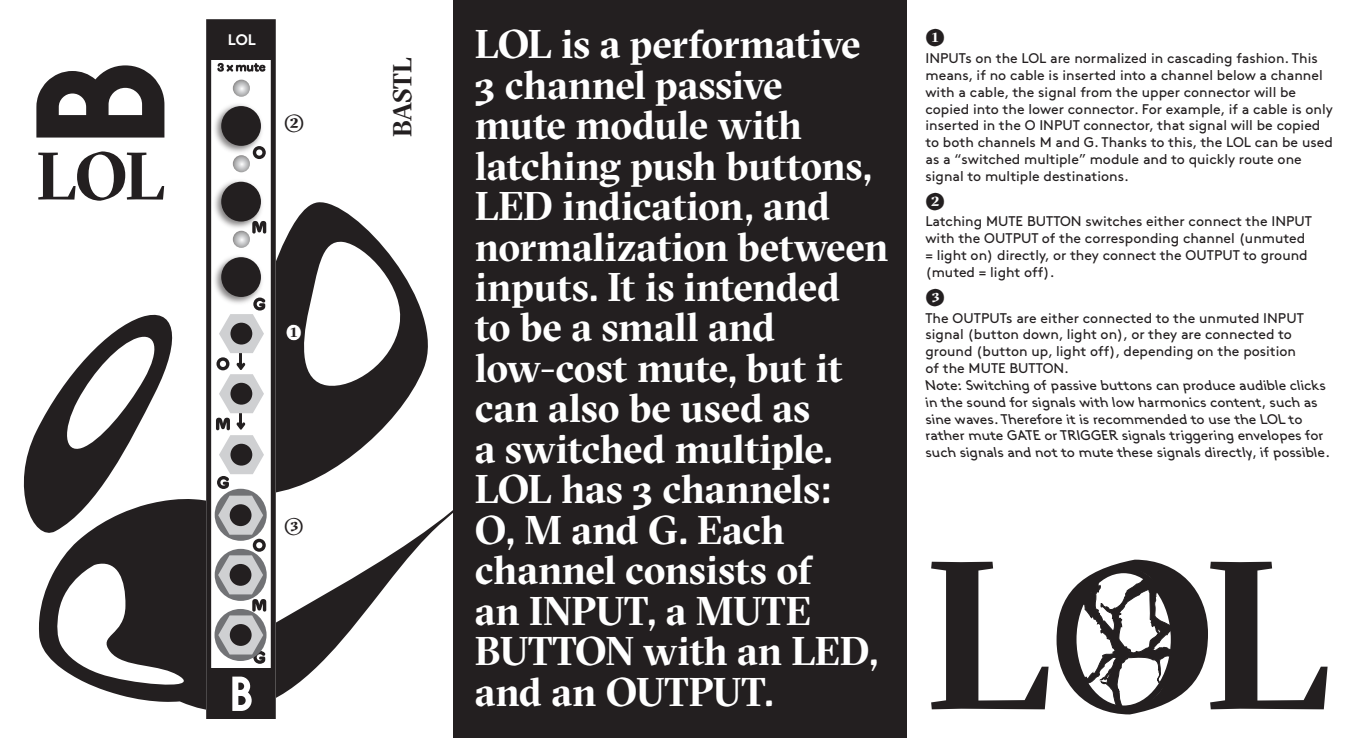
<style>
.page{position:relative;width:1361px;height:738px;background:#fff}
.page>*{position:absolute;margin:0;border:0;box-sizing:border-box;transform-origin:0 0}
.t1{font:700 210px "GT Sectra Fine";color:#231f20}
.t2{font:700 66.8px "GT Sectra Fine";color:#231f20}
.t3{font:700 40px/40.4px "GT Sectra Fine";letter-spacing:-.01em;color:#fff}
.t4{font:700 26px "GT Sectra Fine";letter-spacing:-.02em;color:#231f20}
.t5{font:700 24.8px "GT Sectra Fine";color:#231f20}
.t6{font:700 24px "GT Sectra Fine";color:#231f20}
.t7{font:700 15.2px "Brown Pro";color:#fff}
.t8{font:14px/16.8px "Brown Pro";color:#231f20}
.t9{font:14px/16.8px "Brown Pro Reclin";color:#231f20}
</style>
<div class="page">
<svg style="left:275px;top:197px;width:153px;height:207px"></svg>
<svg style="left:23px;top:314px;width:150px;height:215px"></svg>
<svg style="left:39px;top:404px;width:415px;height:333px"></svg>
<div style="left:454px;top:0;width:453px;height:737px;background:#231f20"></div>
<div style="left:206px;top:19px;width:69px;height:699px;background:#fff"></div>
<div style="left:215px;top:548px;width:52px;height:52px;background:#717275;border-radius:50%"></div>
<svg style="left:215px;top:488px;width:52px;height:52px"></svg>
<svg style="left:253px;top:156px;width:12px;height:3px"></svg>
<svg style="left:217px;top:63px;width:49px;height:9px"></svg>
<div style="left:209px;top:22px;width:64px;height:37px;background:#231f20"></div>
<svg style="left:214px;top:608px;width:52px;height:52px"></svg>
<svg style="left:216px;top:307px;width:49px;height:181px"></svg>
<div style="left:230px;top:322px;width:22px;height:22px;background:#231f20;border-radius:50%"></div>
<svg style="left:218px;top:495px;width:48px;height:168px"></svg>
<div style="left:230px;top:623px;width:22px;height:22px;background:#231f20;border-radius:50%"></div>
<svg style="left:233px;top:230px;width:17px;height:18px"></svg>
<svg style="left:233px;top:155px;width:17px;height:17px"></svg>
<svg style="left:233px;top:80px;width:17px;height:17px"></svg>
<img style="left:214px;top:104px;width:52px;height:52px">
<div style="left:221px;top:106px;width:40px;height:40px;background:#231f20;border-radius:50%"></div>
<img style="left:214px;top:180px;width:53px;height:52px">
<div style="left:221px;top:181px;width:40px;height:40px;background:#231f20;border-radius:50%"></div>
<img style="left:214px;top:256px;width:52px;height:51px">
<div style="left:221px;top:257px;width:40px;height:40px;background:#231f20;border-radius:50%"></div>
<div style="left:209px;top:668px;width:64px;height:48px;background:#231f20"></div>
<svg style="left:232px;top:676px;width:20px;height:34px"></svg>
<div style="left:206px;top:19px;width:69px;height:699px;border:5px solid #231f20"></div>
<svg style="left:36px;top:65px;width:128px;height:72px"></svg>
<div style="left:286px;top:517px;width:16px;height:16px;background:#fff;border-radius:50%"></div>
<div style="left:286px;top:324px;width:16px;height:16px;background:#fff;border-radius:50%"></div>
<svg style="left:1073px;top:573px;width:100px;height:135px"></svg>
<div style="left:1070px;top:566px;width:106px;height:145px;border:6px solid #231f20;border-radius:50%"></div>
<svg style="left:931px;top:561px;width:117px;height:147px"></svg>
<svg style="left:1210px;top:561px;width:117px;height:147px"></svg>
<p class="t2" style="left:36px;top:133px;width:130px">LOL</p>
<p class="t7" style="left:228px;top:27px;width:30px">LOL</p>
<p class="t6" style="left:925px;top:22px;width:21px">(1)</p>
<p class="t8" style="left:925px;top:49px;width:409px">INPUTs on the LOL are normalized in cascading fashion. This means, if no cable is inserted into a channel below a channel with a cable, the signal from the upper connector will be copied into the lower connector. For example, if a cable is only inserted in the O INPUT connector, that signal will be copied to both channels M and G. Thanks to this, the LOL can be used as a “switched multiple” module and to quickly route one signal to multiple destinations.</p>
<p class="t6" style="left:925px;top:186px;width:21px">(2)</p>
<p class="t8" style="left:925px;top:212px;width:388px">Latching MUTE BUTTON switches either connect the INPUT with the OUTPUT of the corresponding channel (unmuted = light on) directly, or they connect the OUTPUT to ground (muted = light off).</p>
<p class="t6" style="left:925px;top:282px;width:21px">(3)</p>
<p class="t8" style="left:925px;top:308px;width:380px">The OUTPUTs are either connected to the unmuted INPUT signal (button down, light on), or they are connected to ground (button up, light off), depending on the position of the MUTE BUTTON.</p>
<p class="t9" style="left:925px;top:375px;width:406px">Note: Switching of passive buttons can produce audible clicks in the sound for signals with low harmonics content, such as sine waves. Therefore it is recommended to use the LOL to rather mute GATE or TRIGGER signals triggering envelopes for such signals and not to mute these signals directly, if possible.</p>
<p class="t3" style="left:475px;top:23px;width:415px">LOL is a performative<br>3 channel passive<br>mute module with latching push buttons,<br>LED indication, and normalization between inputs. It is intended<br>to be a small and low-cost mute, but it can also be used as<br>a switched multiple.</p>
<p class="t3" style="left:475px;top:468px;width:405px">LOL has 3 channels:<br>O, M and G. Each channel consists of<br>an INPUT, a MUTE<br>BUTTON with an LED, and an OUTPUT.</p>
<p class="t4" style="left:386px;top:136px;width:80px;rotate:-90deg">BASTL</p>
<p class="t5" style="left:284px;top:108px;width:22px">(2)</p>
<p class="t6" style="left:284px;top:317px;width:21px">(1)</p>
<p class="t6" style="left:284px;top:510px;width:21px">(3)</p>
<p class="t1" style="left:1049px;top:502px;width:167px">O</p>
</div>
